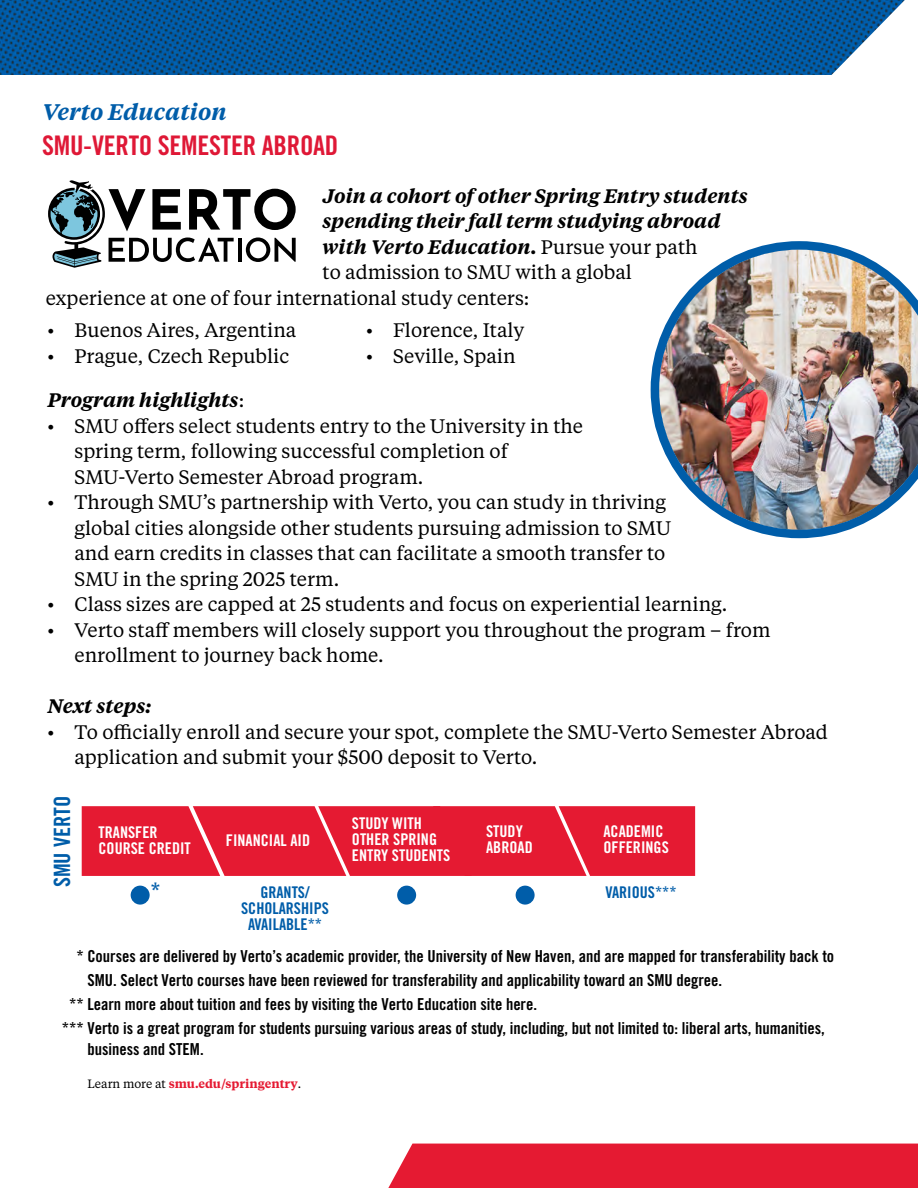
<style>
.page{position:relative;width:918px;height:1188px;background:#fff}
.page>*{position:absolute;margin:0;border:0;box-sizing:border-box;transform-origin:0 0}
.t1{font:27px "Trade Gothic LT Std Bd Cn 20";letter-spacing:-.01em;color:#df1836}
.t2{font:22.8px "Trade Gothic LT Std Bd Cn 20";color:#005da9}
.t3{font:italic 600 22.5px "Tiempos Text";color:#005da9}
.t4{font:22.5px "Trade Gothic LT Std Bd Cn 20";color:#005da9}
.t5{font:19.5px/25.5px "Tiempos Text";color:#000}
.t6{font:italic 600 19.5px "Tiempos Text";color:#000}
.t7{font:16.5px "Trade Gothic LT Std Bd Cn 20";color:#000}
.t8{font:16.2px/16.2px "Trade Gothic LT Std Bd Cn 20";color:#fff}
.t9{font:16.2px/16.2px "Trade Gothic LT Std Bd Cn 20";color:#005da9;text-align:center}
.t10{font:600 12px "Tiempos Text";color:#e51a32}
.s1{font-weight:400;font-style:normal}
.s2{font-weight:400;color:#000}
</style>
<div class="page">
<div style="left:82px;top:806px;width:613px;height:70px;background:#e51a32"></div>
<div style="left:131px;top:886px;width:19px;height:19px;background:#005da9;border-radius:50%"></div>
<div style="left:397px;top:886px;width:19px;height:19px;background:#005da9;border-radius:50%"></div>
<div style="left:516px;top:886px;width:19px;height:19px;background:#005da9;border-radius:50%"></div>
<img style="left:0;top:0;width:905px;height:75px">
<svg style="left:48px;top:180px;width:248px;height:88px"></svg>
<img style="left:651px;top:241px;width:267px;height:297px">
<div style="left:388px;top:1144px;width:530px;height:44px;background:#e51a32"></div>
<p class="t3" style="left:42px;top:96px;width:186px">Verto Education</p>
<h1 class="t1" style="left:42px;top:129px;width:298px">SMU-VERTO SEMESTER ABROAD</h1>
<p class="t6" style="left:323px;top:182px;width:427px">Join a cohort of other Spring Entry students</p>
<p class="t6" style="left:323px;top:208px;width:400px">spending their fall term studying abroad</p>
<p class="t6" style="left:323px;top:233px;width:377px">with Verto Education. <span class="s1">Pursue your path</span></p>
<p class="t5" style="left:323px;top:259px;width:311px">to admission to SMU with a global</p>
<p class="t5" style="left:46px;top:284px;width:485px">experience at one of four international study centers:</p>
<p class="t5" style="left:48px;top:317px;width:250px">• Buenos Aires, Argentina</p>
<p class="t5" style="left:48px;top:342px;width:243px">• Prague, Czech Republic</p>
<p class="t5" style="left:366px;top:317px;width:160px">• Florence, Italy</p>
<p class="t5" style="left:366px;top:342px;width:151px">• Seville, Spain</p>
<p class="t6" style="left:48px;top:387px;width:198px">Program highlights<span class="s1">:</span></p>
<p class="t5" style="left:75px;top:412px;width:510px;text-indent:-27px">• SMU offers select students entry to the University in the spring term, following successful completion of<br>SMU-Verto Semester Abroad program.</p>
<p class="t5" style="left:75px;top:489px;width:598px;text-indent:-27px">• Through SMU’s partnership with Verto, you can study in thriving global cities alongside other students pursuing admission to SMU and earn credits in classes that can facilitate a smooth transfer to SMU in the spring 2025 term.</p>
<p class="t5" style="left:48px;top:591px;width:681px">• Class sizes are capped at 25 students and focus on experiential learning.</p>
<p class="t5" style="left:75px;top:616px;width:698px;text-indent:-27px">• Verto staff members will closely support you throughout the program – from enrollment to journey back home.</p>
<p class="t6" style="left:48px;top:693px;width:105px">Next steps:</p>
<p class="t5" style="left:75px;top:718px;width:755px;text-indent:-27px">• To officially enroll and secure your spot, complete the SMU-Verto Semester Abroad application and submit your $500 deposit to Verto.</p>
<p class="t4" style="left:49px;top:887px;width:93px;rotate:-90deg">SMU VERTO</p>
<p class="t8" style="left:99px;top:824px;width:94px">TRANSFER<br>COURSE CREDIT</p>
<p class="t8" style="left:226px;top:832px;width:86px">FINANCIAL AID</p>
<p class="t8" style="left:352px;top:815px;width:100px">STUDY WITH<br>OTHER SPRING<br>ENTRY STUDENTS</p>
<p class="t8" style="left:486px;top:823px;width:48px">STUDY<br>ABROAD</p>
<p class="t8" style="left:603px;top:823px;width:67px">ACADEMIC<br>OFFERINGS</p>
<p class="t2" style="left:151px;top:877px;width:12px">*</p>
<p class="t9" style="left:260px;top:884px;width:51px">GRANTS/</p>
<p class="t9" style="left:605px;top:884px;width:73px">VARIOUS***</p>
<p class="t9" style="left:241px;top:900px;width:89px">SCHOLARSHIPS<br>AVAILABLE**</p>
<p class="t7" style="left:76px;top:946px;width:759px">* Courses are delivered by Verto’s academic provider, the University of New Haven, and are mapped for transferability back to</p>
<p class="t7" style="left:87px;top:970px;width:636px">SMU. Select Verto courses have been reviewed for transferability and applicability toward an SMU degree.</p>
<p class="t7" style="left:69px;top:994px;width:470px">** Learn more about tuition and fees by visiting the Verto Education site here.</p>
<p class="t7" style="left:62px;top:1018px;width:765px">*** Verto is a great program for students pursuing various areas of study, including, but not limited to: liberal arts, humanities,</p>
<p class="t7" style="left:87px;top:1039px;width:118px">business and STEM.</p>
<p class="t10" style="left:87px;top:1076px;width:215px"><span class="s2">Learn more at</span> smu.edu/springentry<span class="s2">.</span></p>
</div>
